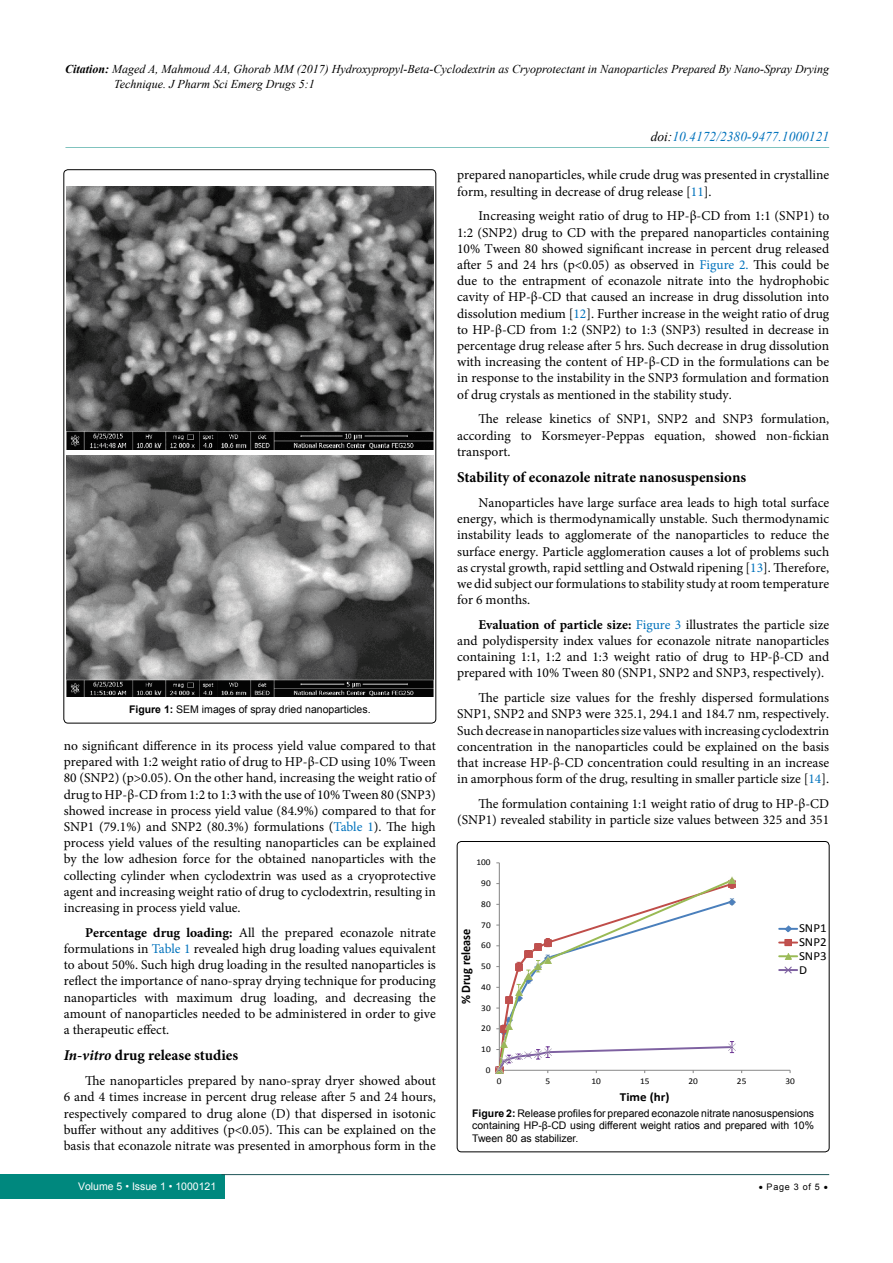
<style>
.page{position:relative;width:893px;height:1263px;background:#fff}
.page>*{position:absolute;margin:0;border:0;box-sizing:border-box;transform-origin:0 0}
.t1{font:700 15px "Minion Pro";color:#000}
.t2{font:13.5px/16.2px "Minion Pro";color:#000;text-align:justify}
.t3{font:italic 13.5px "Times New Roman";color:#0072bc}
.t4{font:700 13.05px "Calibri";color:#010101;scale:.94 1}
.t5{font:12.3px/13.8px "Calibri";color:#010101;text-align:justify;scale:1.06 1}
.t6{font:700 12.3px "Calibri";color:#010101;scale:1.06 1}
.t7{font:italic 12px/15px "Times New Roman";color:#000}
.t8{font:10.5px/12.6px "Arial";color:#000;text-align:justify}
.t9{font:10.5px "Arial";color:#fff}
.t10{font:9px "Arial";letter-spacing:.08em;color:#000}
.t11{font:8.85px "Calibri";color:#010101;scale:1.06 1}
.s1{font-weight:700}
.s2{color:#0072bc}
.s3{font-style:italic}
.s4{color:#000}
</style>
<div class="page">
<div style="left:0;top:1174px;width:225px;height:25px;background:#00887e"></div>
<hr style="left:221px;top:1174px;width:608px;height:1px;background:#1d5557">
<hr style="left:65px;top:147px;width:764px;height:1px;background:#00887e">
<img style="left:66px;top:186px;width:367px;height:263px">
<img style="left:66px;top:455px;width:367px;height:242px">
<div style="left:457px;top:841px;width:372px;height:311px;border:1px solid #000;border-radius:4px"></div>
<hr style="left:499px;top:863px;width:1px;height:207px;background:#868686">
<hr style="left:499px;top:1070px;width:291px;height:1px;background:#868686">
<svg style="left:496px;top:877px;width:246px;height:197px"></svg>
<svg style="left:779px;top:925px;width:18px;height:8px"></svg>
<svg style="left:779px;top:941px;width:18px;height:2px"></svg>
<div style="left:785px;top:939px;width:6px;height:7px;background:#c1514f"></div>
<div style="left:785px;top:939px;width:7px;height:7px;border:1px solid #bf4d49"></div>
<svg style="left:779px;top:953px;width:18px;height:7px"></svg>
<svg style="left:779px;top:966px;width:18px;height:8px"></svg>
<p class="t7" style="left:114px;top:62px;width:716px;text-indent:-49px"><span class="s1">Citation:</span> Maged A, Mahmoud AA, Ghorab MM (2017) Hydroxypropyl-Beta-Cyclodextrin as Cryoprotectant in Nanoparticles Prepared By Nano-Spray Drying<br>Technique. J Pharm Sci Emerg Drugs 5:1</p>
<p class="t8" style="left:129px;top:703px;width:243px"><span class="s1">Figure 1:</span> SEM images of spray dried nanoparticles.</p>
<p class="t2" style="left:64px;top:738px;width:374px">no significant difference in its process yield value compared to that prepared with 1:2 weight ratio of drug to HP-β-CD using 10% Tween 80 (SNP2) (p&gt;0.05). On the other hand, increasing the weight ratio of drug to HP-β-CD from 1:2 to 1:3 with the use of 10% Tween 80 (SNP3) showed increase in process yield value (84.9%) compared to that for SNP1 (79.1%) and SNP2 (80.3%) formulations (<span class="s2">Table 1</span>). The high process yield values of the resulting nanoparticles can be explained by the low adhesion force for the obtained nanoparticles with the collecting cylinder when cyclodextrin was used as a cryoprotective agent and increasing weight ratio of drug to cyclodextrin, resulting in increasing in process yield value.</p>
<p class="t2" style="left:64px;top:924px;width:374px;text-indent:21px"><span class="s1">Percentage drug loading:</span> All the prepared econazole nitrate formulations in <span class="s2">Table 1</span> revealed high drug loading values equivalent to about 50%. Such high drug loading in the resulted nanoparticles is reflect the importance of nano-spray drying technique for producing nanoparticles with maximum drug loading, and decreasing the amount of nanoparticles needed to be administered in order to give a therapeutic effect.</p>
<p class="t1" style="left:64px;top:1045px;width:176px"><span class="s3">In-vitro</span> drug release studies</p>
<p class="t2" style="left:64px;top:1073px;width:374px;text-indent:21px">The nanoparticles prepared by nano-spray dryer showed about 6 and 4 times increase in percent drug release after 5 and 24 hours, respectively compared to drug alone (D) that dispersed in isotonic buffer without any additives (p&lt;0.05). This can be explained on the basis that econazole nitrate was presented in amorphous form in the</p>
<p class="t9" style="left:78px;top:1180px;width:140px">Volume 5 • Issue 1 • 1000121</p>
<p class="t3" style="left:651px;top:127px;width:180px"><span class="s4">doi:</span>10.4172/2380-9477.1000121</p>
<p class="t2" style="left:457px;top:167px;width:374px">prepared nanoparticles, while crude drug was presented in crystalline form, resulting in decrease of drug release [<span class="s2">11</span>].</p>
<p class="t2" style="left:457px;top:208px;width:374px;text-indent:21px">Increasing weight ratio of drug to HP-β-CD from 1:1 (SNP1) to 1:2 (SNP2) drug to CD with the prepared nanoparticles containing 10% Tween 80 showed significant increase in percent drug released after 5 and 24 hrs (p&lt;0.05) as observed in <span class="s2">Figure 2.</span> This could be due to the entrapment of econazole nitrate into the hydrophobic cavity of HP-β-CD that caused an increase in drug dissolution into dissolution medium [<span class="s2">12</span>]. Further increase in the weight ratio of drug to HP-β-CD from 1:2 (SNP2) to 1:3 (SNP3) resulted in decrease in percentage drug release after 5 hrs. Such decrease in drug dissolution with increasing the content of HP-β-CD in the formulations can be in response to the instability in the SNP3 formulation and formation of drug crystals as mentioned in the stability study.</p>
<p class="t2" style="left:457px;top:411px;width:374px;text-indent:21px">The release kinetics of SNP1, SNP2 and SNP3 formulation, according to Korsmeyer-Peppas equation, showed non-fickian transport.</p>
<p class="t1" style="left:457px;top:467px;width:291px">Stability of econazole nitrate nanosuspensions</p>
<p class="t2" style="left:457px;top:495px;width:374px;text-indent:21px">Nanoparticles have large surface area leads to high total surface energy, which is thermodynamically unstable. Such thermodynamic instability leads to agglomerate of the nanoparticles to reduce the surface energy. Particle agglomeration causes a lot of problems such as crystal growth, rapid settling and Ostwald ripening [<span class="s2">13</span>]. Therefore, we did subject our formulations to stability study at room temperature for 6 months.</p>
<p class="t2" style="left:457px;top:616px;width:374px;text-indent:21px"><span class="s1">Evaluation of particle size:</span> <span class="s2">Figure 3</span> illustrates the particle size and polydispersity index values for econazole nitrate nanoparticles containing 1:1, 1:2 and 1:3 weight ratio of drug to HP-β-CD and prepared with 10% Tween 80 (SNP1, SNP2 and SNP3, respectively).</p>
<p class="t2" style="left:457px;top:690px;width:374px;text-indent:21px">The particle size values for the freshly dispersed formulations SNP1, SNP2 and SNP3 were 325.1, 294.1 and 184.7 nm, respectively.<br>Such decrease in nanoparticles size values with increasing cyclodextrin concentration in the nanoparticles could be explained on the basis that increase HP-β-CD concentration could resulting in an increase in amorphous form of the drug, resulting in smaller particle size [<span class="s2">14</span>].</p>
<p class="t2" style="left:457px;top:795px;width:374px;text-align:right">The formulation containing 1:1 weight ratio of drug to HP-β-CD (SNP1) revealed stability in particle size values between 325 and 351</p>
<p class="t11" style="left:477px;top:857px;width:15px">100</p>
<p class="t11" style="left:481px;top:877px;width:10px">90</p>
<p class="t4" style="left:458px;top:1004px;width:82px;rotate:-90deg">% Drug release</p>
<p class="t11" style="left:481px;top:898px;width:10px">80</p>
<p class="t11" style="left:481px;top:919px;width:10px">70</p>
<p class="t11" style="left:481px;top:940px;width:10px">60</p>
<p class="t11" style="left:481px;top:960px;width:10px">50</p>
<p class="t11" style="left:481px;top:981px;width:10px">40</p>
<p class="t11" style="left:481px;top:1002px;width:10px">30</p>
<p class="t11" style="left:481px;top:1023px;width:10px">20</p>
<p class="t11" style="left:481px;top:1043px;width:10px">10</p>
<p class="t11" style="left:486px;top:1064px;width:6px">0</p>
<p class="t5" style="left:799px;top:921px;width:28px">SNP1<br>SNP2<br>SNP3<br>D</p>
<p class="t11" style="left:497px;top:1076px;width:6px">0</p>
<p class="t11" style="left:545px;top:1076px;width:6px">5</p>
<p class="t11" style="left:591px;top:1076px;width:10px">10</p>
<p class="t11" style="left:640px;top:1076px;width:10px">15</p>
<p class="t11" style="left:688px;top:1076px;width:10px">20</p>
<p class="t11" style="left:737px;top:1076px;width:10px">25</p>
<p class="t11" style="left:785px;top:1076px;width:10px">30</p>
<p class="t6" style="left:620px;top:1089px;width:48px">Time (hr)</p>
<p class="t8" style="left:472px;top:1107px;width:343px"><span class="s1">Figure 2:</span> Release profiles for prepared econazole nitrate nanosuspensions containing HP-β-CD using different weight ratios and prepared with 10% Tween 80 as stabilizer.</p>
<p class="t10" style="left:759px;top:1181px;width:71px">• Page 3 of 5 •</p>
</div>
